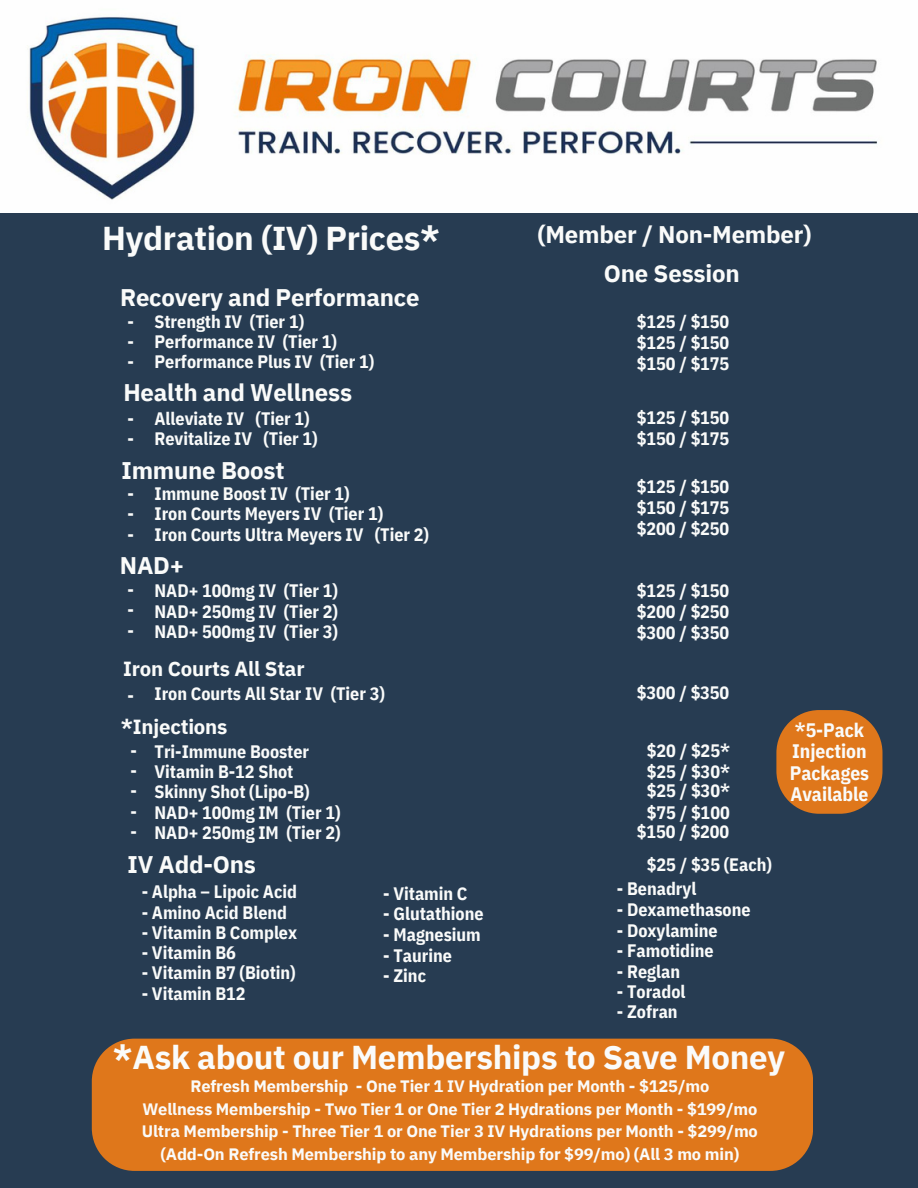
<style>
.page{position:relative;width:918px;height:1188px;background:#273c52}
.page>*{position:absolute;margin:0;border:0;box-sizing:border-box;transform-origin:0 0}
.t1{font:700 33px "IBM Plex Sans";letter-spacing:-.01em;color:#fafbfa}
.t2{font:700 24px/39.3px "IBM Plex Sans";letter-spacing:-.01em;color:#fafbfa;text-align:center}
.t3{font:700 20.4px "IBM Plex Sans";letter-spacing:-.01em;color:#fafbfa}
.t4{font:700 19.5px/21.3px "IBM Plex Sans Cond";color:#fafbfa}
.t5{font:700 18px/20.2px "IBM Plex Sans Cond";color:#fafbfa;text-align:justify}
.t6{font:700 16.5px "IBM Plex Sans";letter-spacing:-.01em;color:#fafbfa}
</style>
<div class="page">
<img style="left:0;top:0;width:918px;height:213px">
<div style="left:92px;top:1039px;width:721px;height:132px;background:#df771b"></div>
<svg style="left:776px;top:710px;width:107px;height:104px;background:#c26d23"></svg>
<p class="t1" style="left:102px;top:217px;width:339px">Hydration (IV) Prices*</p>
<p class="t2" style="left:120px;top:278px;width:301px">Recovery and Performance</p>
<p class="t5" style="left:128px;top:311px;width:8px">- - -</p>
<p class="t5" style="left:155px;top:311px;width:151px">Strength IV (Tier 1)</p>
<p class="t5" style="left:155px;top:331px;width:184px">Performance IV (Tier 1)</p>
<p class="t5" style="left:155px;top:352px;width:221px">Performance Plus IV (Tier 1)</p>
<p class="t2" style="left:123px;top:373px;width:230px">Health and Wellness</p>
<p class="t5" style="left:128px;top:408px;width:8px">- -</p>
<p class="t5" style="left:155px;top:408px;width:157px">Alleviate IV (Tier 1)</p>
<p class="t5" style="left:155px;top:428px;width:165px">Revitalize IV (Tier 1)</p>
<p class="t2" style="left:122px;top:450px;width:164px">Immune Boost</p>
<p class="t5" style="left:128px;top:483px;width:8px">- - -</p>
<p class="t5" style="left:155px;top:483px;width:197px">Immune Boost IV (Tier 1)</p>
<p class="t5" style="left:155px;top:504px;width:230px">Iron Courts Meyers IV (Tier 1)</p>
<p class="t5" style="left:155px;top:524px;width:276px">Iron Courts Ultra Meyers IV (Tier 2)</p>
<p class="t2" style="left:120px;top:545px;width:66px">NAD+</p>
<p class="t5" style="left:128px;top:579px;width:8px">- - -</p>
<p class="t5" style="left:155px;top:581px;width:185px">NAD+ 100mg IV (Tier 1)</p>
<p class="t5" style="left:155px;top:601px;width:185px">NAD+ 250mg IV (Tier 2)</p>
<p class="t5" style="left:155px;top:621px;width:185px">NAD+ 500mg IV (Tier 3)</p>
<p class="t3" style="left:123px;top:655px;width:183px">Iron Courts All Star</p>
<p class="t5" style="left:128px;top:685px;width:8px">-</p>
<p class="t5" style="left:155px;top:683px;width:232px">Iron Courts All Star IV (Tier 3)</p>
<p class="t3" style="left:121px;top:713px;width:108px">*Injections</p>
<p class="t5" style="left:131px;top:740px;width:8px">- - - - -</p>
<p class="t5" style="left:155px;top:741px;width:156px">Tri-Immune Booster</p>
<p class="t5" style="left:155px;top:761px;width:140px">Vitamin B-12 Shot</p>
<p class="t5" style="left:155px;top:781px;width:157px">Skinny Shot (Lipo-B)</p>
<p class="t5" style="left:155px;top:802px;width:187px">NAD+ 100mg IM (Tier 1)</p>
<p class="t5" style="left:155px;top:822px;width:187px">NAD+ 250mg IM (Tier 2)</p>
<p class="t2" style="left:128px;top:845px;width:130px">IV Add-Ons</p>
<p class="t5" style="left:142px;top:881px;width:157px">- Alpha – Lipoic Acid</p>
<p class="t5" style="left:142px;top:902px;width:147px">- Amino Acid Blend</p>
<p class="t5" style="left:142px;top:922px;width:157px">- Vitamin B Complex</p>
<p class="t5" style="left:142px;top:942px;width:96px">- Vitamin B6</p>
<p class="t5" style="left:142px;top:962px;width:155px">- Vitamin B7 (Biotin)</p>
<p class="t5" style="left:142px;top:983px;width:105px">- Vitamin B12</p>
<p class="t5" style="left:383px;top:883px;width:86px">- Vitamin C</p>
<p class="t5" style="left:383px;top:903px;width:102px">- Glutathione</p>
<p class="t5" style="left:383px;top:925px;width:99px">- Magnesium</p>
<p class="t5" style="left:383px;top:945px;width:70px">- Taurine</p>
<p class="t5" style="left:383px;top:965px;width:44px">- Zinc</p>
<p class="t2" style="left:538px;top:214px;width:275px">(Member / Non-Member)<br>One Session</p>
<p class="t5" style="left:637px;top:311px;width:94px">$125 / $150</p>
<p class="t5" style="left:637px;top:333px;width:94px">$125 / $150</p>
<p class="t5" style="left:637px;top:354px;width:94px">$150 / $175</p>
<p class="t5" style="left:637px;top:407px;width:94px">$125 / $150</p>
<p class="t5" style="left:637px;top:428px;width:94px">$150 / $175</p>
<p class="t5" style="left:637px;top:476px;width:94px">$125 / $150</p>
<p class="t5" style="left:637px;top:497px;width:94px">$150 / $175</p>
<p class="t5" style="left:637px;top:518px;width:94px">$200 / $250</p>
<p class="t5" style="left:637px;top:580px;width:94px">$125 / $150</p>
<p class="t5" style="left:637px;top:601px;width:94px">$200 / $250</p>
<p class="t5" style="left:637px;top:622px;width:94px">$300 / $350</p>
<p class="t5" style="left:637px;top:682px;width:94px">$300 / $350</p>
<p class="t5" style="left:647px;top:740px;width:85px">$20 / $25*</p>
<p class="t5" style="left:647px;top:761px;width:85px">$25 / $30*</p>
<p class="t5" style="left:647px;top:781px;width:85px">$25 / $30*</p>
<p class="t5" style="left:647px;top:802px;width:84px">$75 / $100</p>
<p class="t5" style="left:637px;top:821px;width:94px">$150 / $200</p>
<p class="t5" style="left:647px;top:854px;width:126px">$25 / $35 (Each)</p>
<p class="t5" style="left:617px;top:879px;width:81px">- Benadryl</p>
<p class="t5" style="left:617px;top:899px;width:135px">- Dexamethasone</p>
<p class="t5" style="left:617px;top:920px;width:102px">- Doxylamine</p>
<p class="t5" style="left:617px;top:940px;width:98px">- Famotidine</p>
<p class="t5" style="left:617px;top:961px;width:65px">- Reglan</p>
<p class="t5" style="left:617px;top:981px;width:70px">- Toradol</p>
<p class="t5" style="left:617px;top:1001px;width:62px">- Zofran</p>
<p class="t4" style="left:790px;top:719px;width:81px">*5-Pack<br>Injection<br>Packages<br>Available</p>
<p class="t1" style="left:113px;top:1035px;width:674px">*Ask about our Memberships to Save Money</p>
<p class="t6" style="left:190px;top:1075px;width:521px">Refresh Membership - One Tier 1 IV Hydration per Month - $125/mo</p>
<p class="t6" style="left:142px;top:1098px;width:617px">Wellness Membership - Two Tier 1 or One Tier 2 Hydrations per Month - $199/mo</p>
<p class="t6" style="left:142px;top:1120px;width:618px">Ultra Membership - Three Tier 1 or One Tier 3 IV Hydrations per Month - $299/mo</p>
<p class="t6" style="left:161px;top:1143px;width:580px">(Add-On Refresh Membership to any Membership for $99/mo) (All 3 mo min)</p>
</div>
